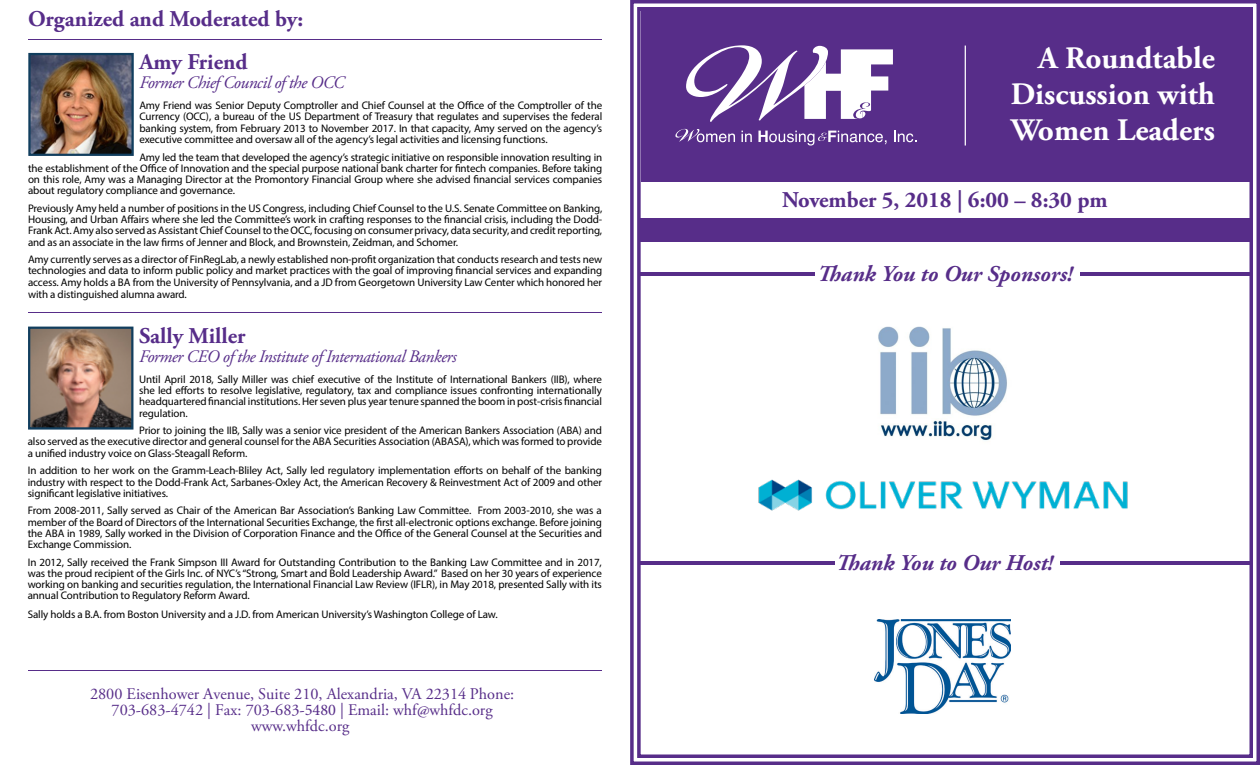
<style>
.page{position:relative;width:1260px;height:765px;background:#fff}
.page>*{position:absolute;margin:0;border:0;box-sizing:border-box;transform-origin:0 0}
.t1{font:700 31.25px/36.2px "Adobe Garamond Pro";color:#fff;text-align:justify}
.t2{font:700 22.5px "Adobe Garamond Pro";color:#572d89}
.t3{font:italic 700 22.5px "Adobe Garamond Pro";color:#572d89}
.t4{font:italic 17.5px "Adobe Garamond Pro";letter-spacing:-.03em;color:#572d89}
.t5{font:16.25px/16.2px "Adobe Garamond Pro";color:#572d89;text-align:center}
.t6{font:11px/11.2px "Myriad Pro";letter-spacing:-.01em;color:#000001;text-align:justify}
.s1{font-family:"Minion Pro"}
</style>
<div class="page">
<svg style="left:630px;top:0;width:630px;height:765px"></svg>
<div style="left:637px;top:7px;width:616px;height:751px;border:3px solid #572d89"></div>
<div style="left:639px;top:218px;width:612px;height:23px;background:#572d89"></div>
<div style="left:641px;top:11px;width:609px;height:171px;background:#572d89"></div>
<svg style="left:686px;top:46px;width:207px;height:76px"></svg>
<svg style="left:742px;top:131px;width:10px;height:11px"></svg>
<svg style="left:894px;top:131px;width:23px;height:11px"></svg>
<svg style="left:758px;top:131px;width:129px;height:15px"></svg>
<svg style="left:675px;top:129px;width:60px;height:13px"></svg>
<hr style="left:965px;top:46px;width:1px;height:100px;background:#fff">
<img style="left:867px;top:300px;width:151px;height:151px">
<img style="left:758px;top:455px;width:369px;height:80px">
<img style="left:875px;top:620px;width:135px;height:93px">
<hr style="left:639px;top:273px;width:176px;height:3px;background:#572d89">
<hr style="left:1080px;top:273px;width:171px;height:3px;background:#572d89">
<hr style="left:638px;top:561px;width:196px;height:3px;background:#572d89">
<hr style="left:1060px;top:561px;width:189px;height:3px;background:#572d89">
<img style="left:31px;top:56px;width:100px;height:97px">
<div style="left:28px;top:53px;width:106px;height:103px;border:2px solid #113e5e"></div>
<hr style="left:28px;top:39px;width:574px;height:1px;background:#572d89">
<hr style="left:28px;top:312px;width:574px;height:1px;background:#572d89">
<img style="left:31px;top:330px;width:99px;height:97px">
<div style="left:28px;top:327px;width:105px;height:103px;border:2px solid #113e5e"></div>
<hr style="left:28px;top:671px;width:574px;height:1px;background:#572d89">
<p class="t2" style="left:28px;top:6px;width:277px">Organized and Moderated by:</p>
<p class="t2" style="left:139px;top:49px;width:110px">Amy Friend</p>
<p class="t4" style="left:139px;top:72px;width:207px">Former Chief Council of the OCC</p>
<p class="t6" style="left:139px;top:100px;width:464px">Amy Friend was Senior Deputy Comptroller and Chief Counsel at the Office of the Comptroller of the Currency (OCC), a bureau of the US Department of Treasury that regulates and supervises the federal banking system, from February 2013 to November 2017. In that capacity, Amy served on the agency’s executive committee and oversaw all of the agency’s legal activities and licensing functions.</p>
<p class="t6" style="left:28px;top:151px;width:576px;text-indent:111px">Amy led the team that developed the agency’s strategic initiative on responsible innovation resulting in the establishment of the Office of Innovation and the special purpose national bank charter for fintech companies. Before taking on this role, Amy was a Managing Director at the Promontory Financial Group where she advised financial services companies about regulatory compliance and governance.</p>
<p class="t6" style="left:28px;top:202px;width:576px">Previously Amy held a number of positions in the US Congress, including Chief Counsel to the U.S. Senate Committee on Banking, Housing, and Urban Affairs where she led the Committee’s work in crafting responses to the financial crisis, including the Dodd-Frank Act. Amy also served as Assistant Chief Counsel to the OCC, focusing on consumer privacy, data security, and credit reporting, and as an associate in the law firms of Jenner and Block, and Brownstein, Zeidman, and Schomer.</p>
<p class="t6" style="left:28px;top:254px;width:576px">Amy currently serves as a director of FinRegLab, a newly established non-profit organization that conducts research and tests new technologies and data to inform public policy and market practices with the goal of improving financial services and expanding access. Amy holds a BA from the University of Pennsylvania, and a JD from Georgetown University Law Center which honored her</p>
<p class="t6" style="left:28px;top:289px;width:160px">with a distinguished alumna award.</p>
<p class="t2" style="left:139px;top:323px;width:108px">Sally Miller</p>
<p class="t4" style="left:139px;top:346px;width:319px">Former CEO of the Institute of International Bankers</p>
<p class="t6" style="left:139px;top:373px;width:464px">Until April 2018, Sally Miller was chief executive of the Institute of International Bankers (IIB), where she led efforts to resolve legislative, regulatory, tax and compliance issues confronting internationally headquartered financial institutions. Her seven plus year tenure spanned the boom in post-crisis financial regulation.</p>
<p class="t6" style="left:28px;top:425px;width:576px;text-indent:111px">Prior to joining the IIB, Sally was a senior vice president of the American Bankers Association (ABA) and also served as the executive director and general counsel for the ABA Securities Association (ABASA), which was formed to provide a unified industry voice on Glass-Steagall Reform.</p>
<p class="t6" style="left:28px;top:465px;width:576px">In addition to her work on the Gramm-Leach-Bliley Act, Sally led regulatory implementation efforts on behalf of the banking industry with respect to the Dodd-Frank Act, Sarbanes-Oxley Act, the American Recovery &amp; Reinvestment Act of 2009 and other significant legislative initiatives.</p>
<p class="t6" style="left:28px;top:505px;width:576px">From 2008-2011, Sally served as Chair of the American Bar Association’s Banking Law Committee. From 2003-2010, she was a member of the Board of Directors of the International Securities Exchange, the first all-electronic options exchange. Before joining the ABA in 1989, Sally worked in the Division of Corporation Finance and the Office of the General Counsel at the Securities and Exchange Commission.</p>
<p class="t6" style="left:28px;top:556px;width:576px">In 2012, Sally received the Frank Simpson III Award for Outstanding Contribution to the Banking Law Committee and in 2017, was the proud recipient of the Girls Inc. of NYC’s “Strong, Smart and Bold Leadership Award.” Based on her 30 years of experience working on banking and securities regulation, the International Financial Law Review (IFLR), in May 2018, presented Sally with its annual Contribution to Regulatory Reform Award.</p>
<p class="t6" style="left:28px;top:609px;width:471px">Sally holds a B.A. from Boston University and a J.D. from American University’s Washington College of Law.</p>
<p class="t5" style="left:90px;top:686px;width:426px">2800 Eisenhower Avenue, Suite 210, Alexandria, VA 22314 Phone:<br>703-683-4742 | Fax: 703-683-<span class="s1">5480</span> | Email: whf@whfdc.org www.whfdc.org</p>
<p class="t1" style="left:1011px;top:40px;width:206px;text-indent:27px">A Roundtable Discussion with Women Leaders</p>
<p class="t2" style="left:782px;top:187px;width:327px">November 5, 2018 | 6:00 – 8:30 pm</p>
<p class="t3" style="left:818px;top:261px;width:257px">Thank You to Our Sponsors!</p>
<p class="t3" style="left:836px;top:550px;width:219px">Thank You to Our Host!</p>
</div>
